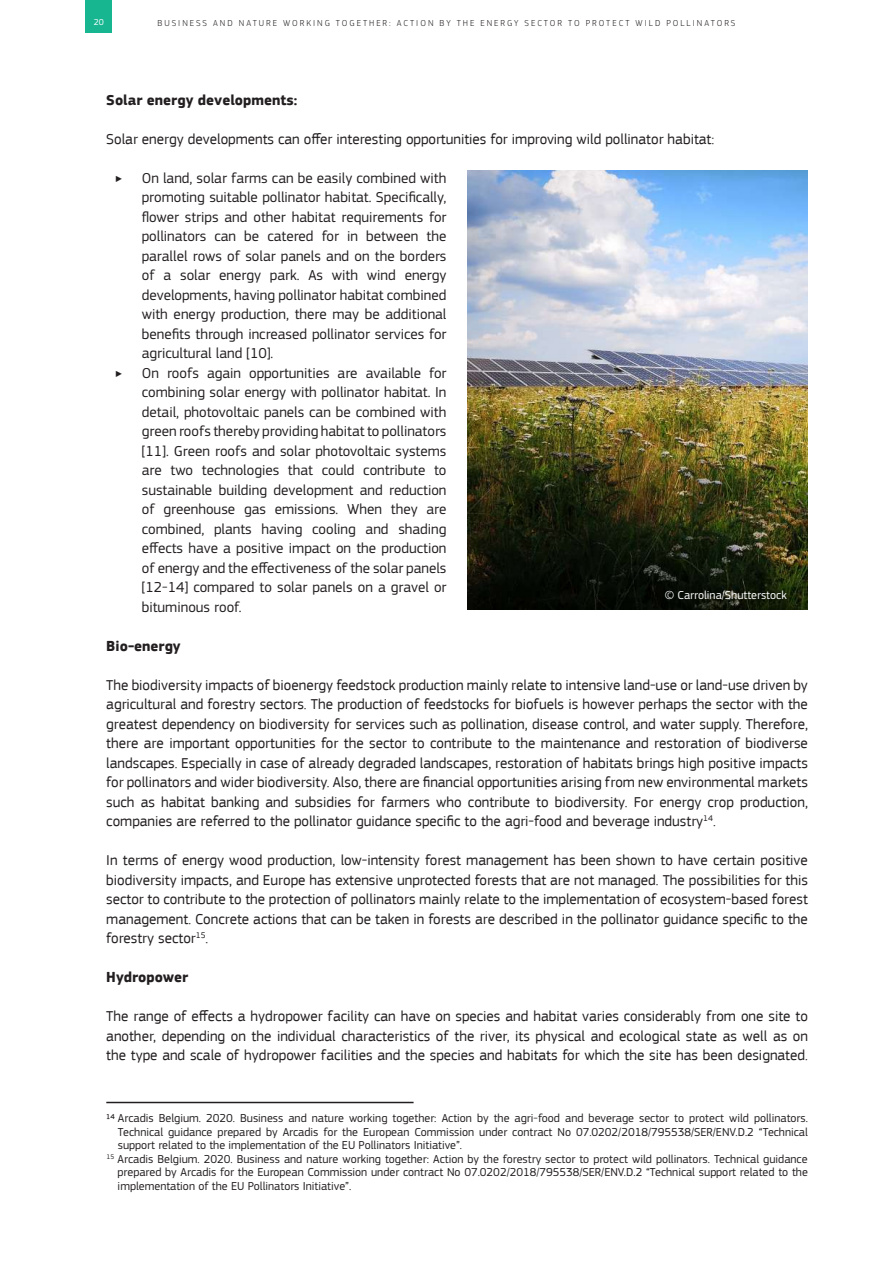
<style>
.page{position:relative;width:893px;height:1263px;background:#fff}
.page>*{position:absolute;margin:0;border:0;box-sizing:border-box;transform-origin:0 0}
.t1{font:15px/19.5px "EC Square Sans Pro";color:#231f20;text-align:justify}
.t2{font:15px/19.5px "EC Square Sans Pro";color:#231f20;text-align:justify}
.t3{font:700 15px "EC Square Sans Pro";color:#231f20}
.t4{font:12px "EC Square Sans Pro";color:#231f20}
.t5{font:12px "EC Square Sans Pro";color:#fff}
.t6{font:300 9px "EC Square Sans Pro";letter-spacing:.22em;color:#231f20}
.t7{font:9px "EC Square Sans Pro";color:#fff}
</style>
<div class="page">
<div style="left:85px;top:0;width:27px;height:33px;background:#17b691"></div>
<img style="left:468px;top:170px;width:340px;height:439px">
<hr style="left:106px;top:1102px;width:308px;height:1px;background:#231f20">
<p class="t7" style="left:94px;top:17px;width:12px">20</p>
<p class="t6" style="left:157px;top:18px;width:579px">BUSINESS AND NATURE WORKING TOGETHER: ACTION BY THE ENERGY SECTOR TO PROTECT WILD POLLINATORS</p>
<p class="t3" style="left:106px;top:91px;width:193px">Solar energy developments:</p>
<p class="t1" style="left:106px;top:129px;width:609px">Solar energy developments can offer interesting opportunities for improving wild pollinator habitat:</p>
<p class="t2" style="left:115px;top:168px;width:9px">‣</p>
<p class="t2" style="left:142px;top:168px;width:306px">On land, solar farms can be easily combined with promoting suitable pollinator habitat. Specifically, flower strips and other habitat requirements for pollinators can be catered for in between the parallel rows of solar panels and on the borders of a solar energy park. As with wind energy developments, having pollinator habitat combined with energy production, there may be additional benefits through increased pollinator services for agricultural land [10].</p>
<p class="t2" style="left:115px;top:363px;width:9px">‣</p>
<p class="t2" style="left:142px;top:363px;width:306px">On roofs again opportunities are available for combining solar energy with pollinator habitat. In detail, photovoltaic panels can be combined with green roofs thereby providing habitat to pollinators [11]. Green roofs and solar photovoltaic systems are two technologies that could contribute to sustainable building development and reduction of greenhouse gas emissions. When they are combined, plants having cooling and shading effects have a positive impact on the production of energy and the effectiveness of the solar panels [12-14] compared to solar panels on a gravel or bituminous roof.</p>
<p class="t3" style="left:106px;top:637px;width:76px">Bio-energy</p>
<p class="t1" style="left:106px;top:675px;width:703px">The biodiversity impacts of bioenergy feedstock production mainly relate to intensive land-use or land-use driven by agricultural and forestry sectors. The production of feedstocks for biofuels is however perhaps the sector with the greatest dependency on biodiversity for services such as pollination, disease control, and water supply. Therefore, there are important opportunities for the sector to contribute to the maintenance and restoration of biodiverse landscapes. Especially in case of already degraded landscapes, restoration of habitats brings high positive impacts for pollinators and wider biodiversity. Also, there are financial opportunities arising from new environmental markets such as habitat banking and subsidies for farmers who contribute to biodiversity. For energy crop production, companies are referred to the pollinator guidance specific to the agri-food and beverage industry<sup>14</sup>.</p>
<p class="t1" style="left:106px;top:851px;width:703px">In terms of energy wood production, low-intensity forest management has been shown to have certain positive biodiversity impacts, and Europe has extensive unprotected forests that are not managed. The possibilities for this sector to contribute to the protection of pollinators mainly relate to the implementation of ecosystem-based forest management. Concrete actions that can be taken in forests are described in the pollinator guidance specific to the forestry sector<sup>15</sup>.</p>
<p class="t3" style="left:106px;top:968px;width:83px">Hydropower</p>
<p class="t1" style="left:106px;top:1007px;width:703px">The range of effects a hydropower facility can have on species and habitat varies considerably from one site to another, depending on the individual characteristics of the river, its physical and ecological state as well as on the type and scale of hydropower facilities and the species and habitats for which the site has been designated.</p>
<p class="t5" style="left:665px;top:588px;width:123px">© Carrolina/Shutterstock</p>
<p class="t4" style="left:107px;top:1111px;width:703px">14 Arcadis Belgium. 2020. Business and nature working together: Action by the agri-food and beverage sector to protect wild pollinators.</p>
<p class="t4" style="left:118px;top:1124px;width:691px">Technical guidance prepared by Arcadis for the European Commission under contract No 07.0202/2018/795538/SER/ENV.D.2 “Technical</p>
<p class="t4" style="left:118px;top:1138px;width:346px">support related to the implementation of the EU Pollinators Initiative”.</p>
<p class="t4" style="left:107px;top:1151px;width:702px"><sup>15</sup> Arcadis Belgium. 2020. Business and nature working together: Action by the forestry sector to protect wild pollinators. Technical guidance</p>
<p class="t4" style="left:118px;top:1165px;width:692px">prepared by Arcadis for the European Commission under contract No 07.0202/2018/795538/SER/ENV.D.2 “Technical support related to the</p>
<p class="t4" style="left:118px;top:1178px;width:235px">implementation of the EU Pollinators Initiative”.</p>
</div>
